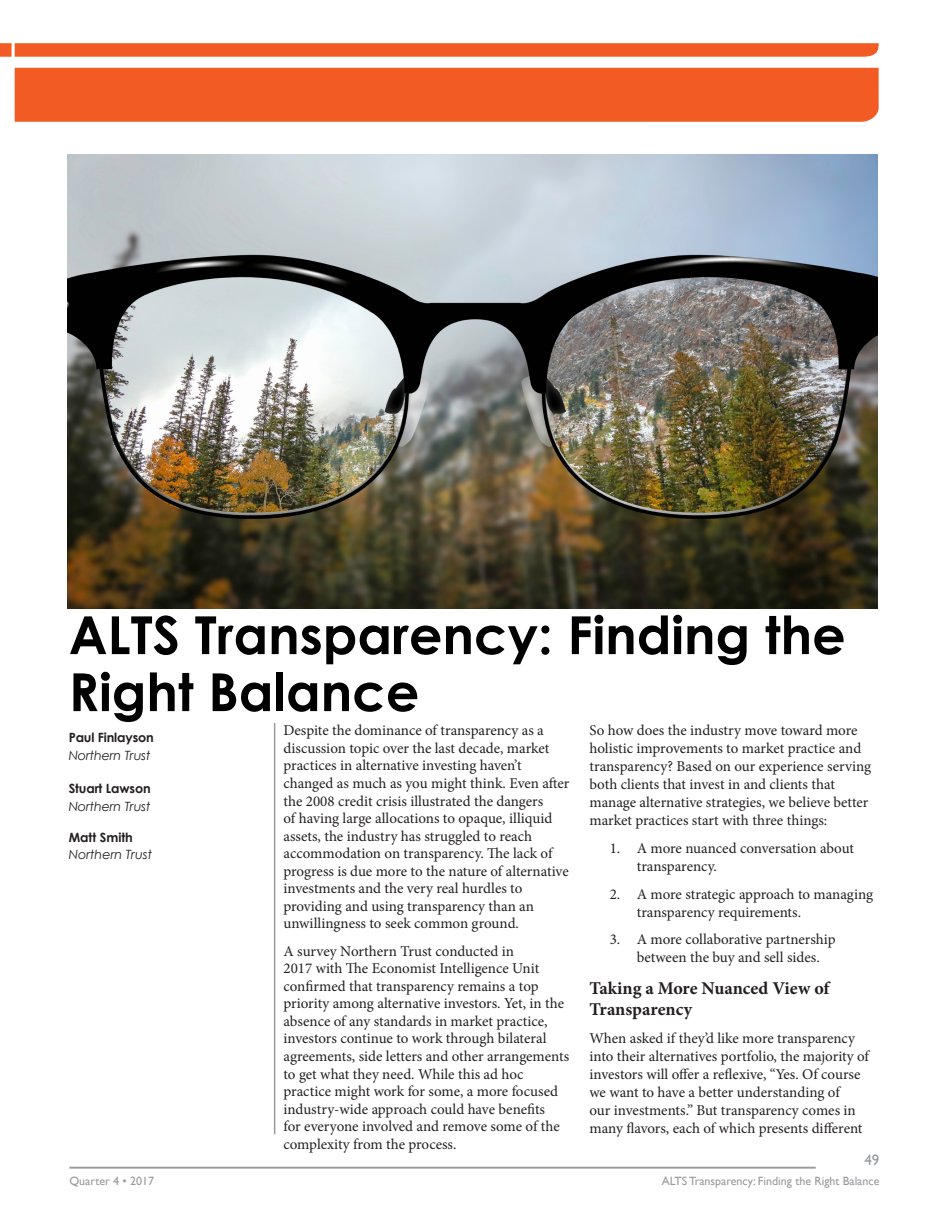
<style>
.page{position:relative;width:945px;height:1215px;background:#fff}
.page>*{position:absolute;margin:0;border:0;box-sizing:border-box;transform-origin:0 0}
.t1{font:700 52.5px/57px "Century Gothic";color:#000}
.t2{font:700 18px/21.6px "Minion Pro";letter-spacing:-.005em;color:#231f20}
.t3{font:15px/17.5px "Minion Pro";letter-spacing:-.005em;color:#231f20}
.t4{font:15px "Gill Sans";color:#989a9d}
.t5{font:italic 12.75px "Century Gothic";letter-spacing:-.01em;color:#231f20}
.t6{font:700 12.75px "Century Gothic";letter-spacing:-.01em;color:#231f20}
.t7{font:12px "Gill Sans";color:#989a9d}
</style>
<div class="page">
<div style="left:15px;top:68px;width:864px;height:54px;background:#f25b23"></div>
<hr style="left:69px;top:1167px;width:747px;height:2px;background:#989a9d">
<hr style="left:274px;top:723px;width:1px;height:411px;background:#989a9d">
<svg style="left:0;top:43px;width:879px;height:14px;background:#f2612b"></svg>
<img style="left:68px;top:154px;width:810px;height:455px">
<h1 class="t1" style="left:69px;top:605px;width:779px">ALTS Transparency: Finding the<br>Right Balance</h1>
<p class="t6" style="left:69px;top:730px;width:87px">Paul Finlayson</p>
<p class="t5" style="left:69px;top:748px;width:83px">Northern Trust</p>
<p class="t6" style="left:69px;top:781px;width:84px">Stuart Lawson</p>
<p class="t5" style="left:69px;top:799px;width:83px">Northern Trust</p>
<p class="t6" style="left:69px;top:829px;width:66px">Matt Smith</p>
<p class="t5" style="left:69px;top:847px;width:85px">Northern Trust</p>
<p class="t3" style="left:284px;top:722px;width:288px">Despite the dominance of transparency as a discussion topic over the last decade, market practices in alternative investing haven’t changed as much as you might think. Even after the 2008 credit crisis illustrated the dangers<br>of having large allocations to opaque, illiquid assets, the industry has struggled to reach accommodation on transparency. The lack of progress is due more to the nature of alternative investments and the very real hurdles to providing and using transparency than an unwillingness to seek common ground.</p>
<p class="t3" style="left:284px;top:942px;width:287px">A survey Northern Trust conducted in<br>2017 with The Economist Intelligence Unit confirmed that transparency remains a top priority among alternative investors. Yet, in the absence of any standards in market practice, investors continue to work through bilateral agreements, side letters and other arrangements to get what they need. While this ad hoc practice might work for some, a more focused industry-wide approach could have benefits<br>for everyone involved and remove some of the complexity from the process.</p>
<p class="t3" style="left:590px;top:722px;width:283px;line-height:18px">So how does the industry move toward more holistic improvements to market practice and transparency? Based on our experience serving both clients that invest in and clients that manage alternative strategies, we believe better market practices start with three things:</p>
<p class="t3" style="left:637px;top:839px;width:219px;line-height:18px;text-indent:-27px">1. A more nuanced conversation about transparency.</p>
<p class="t3" style="left:637px;top:885px;width:238px;line-height:18px;text-indent:-27px">2. A more strategic approach to managing transparency requirements.</p>
<p class="t3" style="left:637px;top:931px;width:200px;line-height:18px;text-indent:-27px">3. A more collaborative partnership between the buy and sell sides.</p>
<p class="t2" style="left:590px;top:977px;width:242px">Taking a More Nuanced View of<br>Transparency</p>
<p class="t3" style="left:590px;top:1029px;width:281px;line-height:18px">When asked if they’d like more transparency into their alternatives portfolio, the majority of investors will offer a reflexive, “Yes. Of course we want to have a better understanding of<br>our investments.” But transparency comes in many flavors, each of which presents different</p>
<p class="t4" style="left:864px;top:1151px;width:16px">49</p>
<p class="t7" style="left:69px;top:1174px;width:86px">Quarter 4 • 2017</p>
<p class="t7" style="left:662px;top:1174px;width:219px">ALTS Transparency: Finding the Right Balance</p>
</div>
